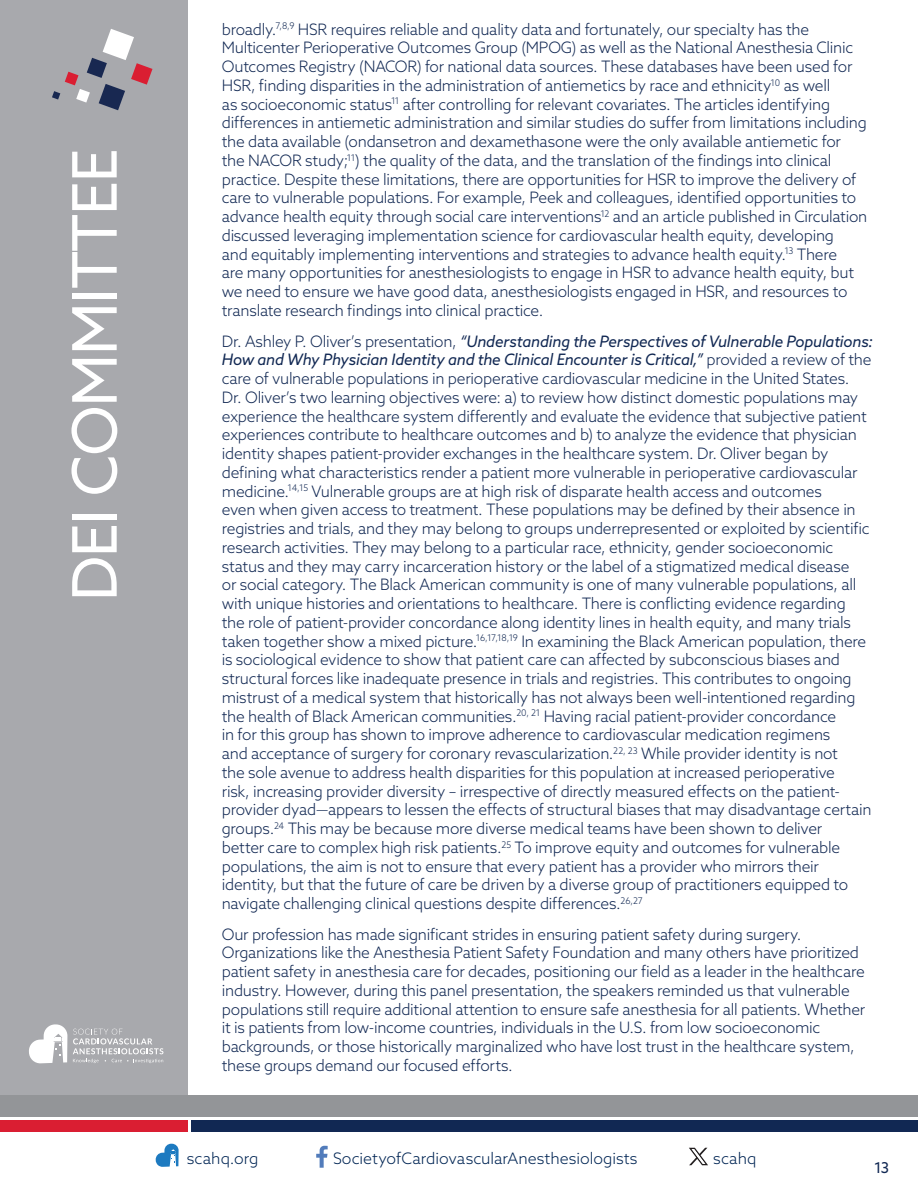
<style>
.page{position:relative;width:918px;height:1188px;background:#fff}
.page>*{position:absolute;margin:0;border:0;box-sizing:border-box;transform-origin:0 0}
.t1{font:61.5px "Azo Sans";letter-spacing:-.02em;color:#fff}
.Body_text_no_indent{font:300 15.9px "Azo Sans";color:#002554}
.Body_text_no_indent-2{font:300 15.75px/18.8px "Azo Sans";letter-spacing:-.015em;color:#112853}
.t2{font:15px "Azo Sans";color:#112853}
.s1{font-weight:400;font-style:italic}
</style>
<div class="page">
<div style="left:0;top:0;width:188px;height:1095px;background:#a8a9ad"></div>
<svg style="left:29px;top:1024px;width:134px;height:39px"></svg>
<div style="left:0;top:1095px;width:918px;height:22px;background:#939598"></div>
<div style="left:192px;top:1120px;width:726px;height:11px;background:#112853"></div>
<div style="left:0;top:1120px;width:187px;height:11px;background:#da1e32"></div>
<svg style="left:52px;top:29px;width:100px;height:81px"></svg>
<svg style="left:316px;top:1146px;width:12px;height:22px"></svg>
<svg style="left:156px;top:1144px;width:23px;height:23px"></svg>
<svg style="left:689px;top:1148px;width:19px;height:17px"></svg>
<p class="t1" style="left:55px;top:601px;width:454px;rotate:-90deg">DEI COMMITTEE</p>
<p class="Body_text_no_indent-2" style="left:222px;top:20px;width:647px">broadly.<sup>7,8,9</sup> HSR requires reliable and quality data and fortunately, our specialty has the Multicenter Perioperative Outcomes Group (MPOG) as well as the National Anesthesia Clinic Outcomes Registry (NACOR) for national data sources. These databases have been used for HSR, finding disparities in the administration of antiemetics by race and ethnicity<sup>10</sup> as well<br>as socioeconomic status<sup>11</sup> after controlling for relevant covariates. The articles identifying differences in antiemetic administration and similar studies do suffer from limitations including the data available (ondansetron and dexamethasone were the only available antiemetic for the NACOR study;<sup>11</sup>) the quality of the data, and the translation of the findings into clinical practice. Despite these limitations, there are opportunities for HSR to improve the delivery of care to vulnerable populations. For example, Peek and colleagues, identified opportunities to advance health equity through social care interventions<sup>12</sup> and an article published in Circulation discussed leveraging implementation science for cardiovascular health equity, developing<br>and equitably implementing interventions and strategies to advance health equity.<sup>13</sup> There<br>are many opportunities for anesthesiologists to engage in HSR to advance health equity, but we need to ensure we have good data, anesthesiologists engaged in HSR, and resources to translate research findings into clinical practice.</p>
<p class="Body_text_no_indent-2" style="left:222px;top:331px;width:653px">Dr. Ashley P. Oliver’s presentation, <span class="s1">“Understanding the Perspectives of Vulnerable Populations:<br>How and Why Physician Identity and the Clinical Encounter is Critical,”</span> provided a review of the care of vulnerable populations in perioperative cardiovascular medicine in the United States.<br>Dr. Oliver’s two learning objectives were: a) to review how distinct domestic populations may experience the healthcare system differently and evaluate the evidence that subjective patient experiences contribute to healthcare outcomes and b) to analyze the evidence that physician identity shapes patient-provider exchanges in the healthcare system. Dr. Oliver began by defining what characteristics render a patient more vulnerable in perioperative cardiovascular medicine.<sup>14,15</sup> Vulnerable groups are at high risk of disparate health access and outcomes<br>even when given access to treatment. These populations may be defined by their absence in registries and trials, and they may belong to groups underrepresented or exploited by scientific research activities. They may belong to a particular race, ethnicity, gender socioeconomic status and they may carry incarceration history or the label of a stigmatized medical disease<br>or social category. The Black American community is one of many vulnerable populations, all with unique histories and orientations to healthcare. There is conflicting evidence regarding<br>the role of patient-provider concordance along identity lines in health equity, and many trials taken together show a mixed picture.<sup>16,17,18,19</sup> In examining the Black American population, there is sociological evidence to show that patient care can affected by subconscious biases and structural forces like inadequate presence in trials and registries. This contributes to ongoing mistrust of a medical system that historically has not always been well-intentioned regarding the health of Black American communities.<sup>20,</sup> <sup>21</sup> Having racial patient-provider concordance<br>in for this group has shown to improve adherence to cardiovascular medication regimens<br>and acceptance of surgery for coronary revascularization.<sup>22,</sup> <sup>23</sup> While provider identity is not<br>the sole avenue to address health disparities for this population at increased perioperative<br>risk, increasing provider diversity – irrespective of directly measured effects on the patient&shy;provider dyad—appears to lessen the effects of structural biases that may disadvantage certain groups.<sup>24</sup> This may be because more diverse medical teams have been shown to deliver<br>better care to complex high risk patients.<sup>25</sup> To improve equity and outcomes for vulnerable populations, the aim is not to ensure that every patient has a provider who mirrors their identity, but that the future of care be driven by a diverse group of practitioners equipped to navigate challenging clinical questions despite differences.<sup>26,27</sup></p>
<p class="Body_text_no_indent-2" style="left:222px;top:925px;width:645px">Our profession has made significant strides in ensuring patient safety during surgery.<br>Organizations like the Anesthesia Patient Safety Foundation and many others have prioritized patient safety in anesthesia care for decades, positioning our field as a leader in the healthcare industry. However, during this panel presentation, the speakers reminded us that vulnerable populations still require additional attention to ensure safe anesthesia for all patients. Whether it is patients from low-income countries, individuals in the U.S. from low socioeconomic backgrounds, or those historically marginalized who have lost trust in the healthcare system, these groups demand our focused efforts.</p>
<p class="Body_text_no_indent" style="left:187px;top:1148px;width:73px">scahq.org</p>
<p class="Body_text_no_indent" style="left:333px;top:1148px;width:306px">SocietyofCardiovascularAnesthesiologists</p>
<p class="Body_text_no_indent" style="left:713px;top:1148px;width:45px">scahq</p>
<p class="t2" style="left:874px;top:1157px;width:17px">13</p>
</div>
